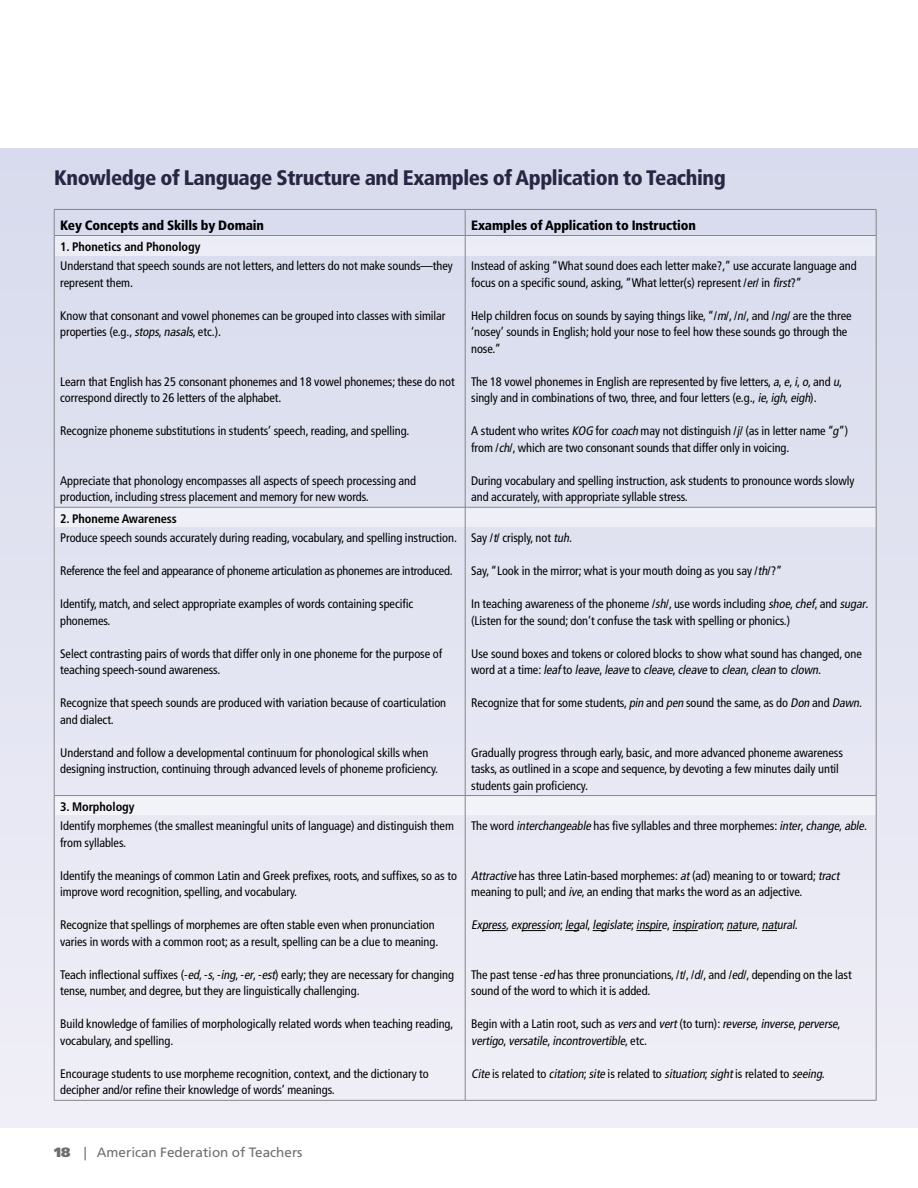
<style>
.page{position:relative;width:918px;height:1188px;background:#fff}
.page>*{position:absolute;margin:0;border:0;box-sizing:border-box;transform-origin:0 0}
.t1{font:900 condensed 21px "Frutiger LT Std";letter-spacing:-.02em;color:#292644}
.t2{font:900 condensed 13.5px "Frutiger LT Std";letter-spacing:-.01em;color:#000}
.t3{font:13.5px "Frutiger LT Std";color:#6d6e71}
.t4{font:condensed 12.3px/16.5px "Frutiger LT Std";letter-spacing:-.005em;color:#000}
.t5{font:italic condensed 12.3px/16.5px "Frutiger LT Std";color:#000}
.t6{font:700 condensed 12.3px "Frutiger LT Std";letter-spacing:-.005em;color:#000}
.s1{font-style:italic}
.s2{font-style:normal}
.s3{font-weight:900}
</style>
<div class="page">
<div style="left:0;top:148px;width:918px;height:979px;background:#e3e4f2"></div>
<div style="left:55px;top:236px;width:820px;height:20px;background:#ecedf6"></div>
<div style="left:55px;top:507px;width:820px;height:20px;background:#eff0f7"></div>
<div style="left:55px;top:795px;width:820px;height:20px;background:#f2f3f8"></div>
<hr style="left:54px;top:209px;width:411px;height:1px;background:#848688">
<svg style="left:54px;top:210px;width:1px;height:25px"></svg>
<hr style="left:465px;top:209px;width:411px;height:1px;background:#848688">
<svg style="left:465px;top:210px;width:1px;height:25px"></svg>
<svg style="left:876px;top:210px;width:1px;height:25px"></svg>
<hr style="left:54px;top:235px;width:411px;height:1px;background:#848688">
<hr style="left:54px;top:236px;width:1px;height:271px;background:#848688">
<hr style="left:465px;top:235px;width:411px;height:1px;background:#848688">
<hr style="left:465px;top:236px;width:1px;height:271px;background:#848688">
<hr style="left:876px;top:236px;width:1px;height:271px;background:#848688">
<hr style="left:54px;top:507px;width:411px;height:1px;background:#848688">
<hr style="left:54px;top:507px;width:1px;height:288px;background:#848688">
<hr style="left:465px;top:507px;width:411px;height:1px;background:#848688">
<hr style="left:465px;top:507px;width:1px;height:288px;background:#848688">
<hr style="left:876px;top:507px;width:1px;height:288px;background:#848688">
<hr style="left:54px;top:795px;width:411px;height:1px;background:#848688">
<hr style="left:54px;top:796px;width:1px;height:304px;background:#848688">
<hr style="left:465px;top:795px;width:411px;height:1px;background:#848688">
<hr style="left:465px;top:796px;width:1px;height:304px;background:#848688">
<hr style="left:876px;top:796px;width:1px;height:304px;background:#848688">
<hr style="left:54px;top:1100px;width:411px;height:1px;background:#848688">
<hr style="left:465px;top:1100px;width:411px;height:1px;background:#848688">
<svg style="left:482px;top:930px;width:24px;height:1px"></svg>
<svg style="left:522px;top:930px;width:24px;height:1px"></svg>
<svg style="left:565px;top:930px;width:14px;height:1px"></svg>
<svg style="left:593px;top:930px;width:14px;height:1px"></svg>
<svg style="left:636px;top:930px;width:26px;height:1px"></svg>
<svg style="left:673px;top:930px;width:25px;height:1px"></svg>
<svg style="left:727px;top:930px;width:15px;height:1px"></svg>
<svg style="left:762px;top:930px;width:15px;height:1px"></svg>
<h1 class="t1" style="left:54px;top:165px;width:673px">Knowledge of Language Structure and Examples of Application to Teaching</h1>
<p class="t2" style="left:60px;top:217px;width:205px">Key Concepts and Skills by Domain</p>
<p class="t2" style="left:471px;top:217px;width:226px">Examples of Application to Instruction</p>
<p class="t6" style="left:60px;top:239px;width:142px">1. Phonetics and Phonology</p>
<p class="t4" style="left:60px;top:258px;width:394px">Understand that speech sounds are not letters, and letters do not make sounds—they represent them.</p>
<p class="t4" style="left:60px;top:307px;width:387px">Know that consonant and vowel phonemes can be grouped into classes with similar properties (e.g., <span class="s1">stops</span>, <span class="s1">nasals</span>, etc.).</p>
<p class="t4" style="left:60px;top:373px;width:396px">Learn that English has 25 consonant phonemes and 18 vowel phonemes; these do not correspond directly to 26 letters of the alphabet.</p>
<p class="t4" style="left:60px;top:423px;width:351px">Recognize phoneme substitutions in students’ speech, reading, and spelling.</p>
<p class="t4" style="left:60px;top:472px;width:357px">Appreciate that phonology encompasses all aspects of speech processing and production, including stress placement and memory for new words.</p>
<p class="t4" style="left:471px;top:258px;width:387px">Instead of asking “What sound does each letter make?,” use accurate language and focus on a specific sound, asking, “What letter(s) represent /<span class="s1">er</span>/ in <span class="s1">first</span>?”</p>
<p class="t4" style="left:471px;top:307px;width:382px">Help children focus on sounds by saying things like, “/<span class="s1">m</span>/, /<span class="s1">n</span>/, and /<span class="s1">ng</span>/ are the three ‘nosey’ sounds in English; hold your nose to feel how these sounds go through the nose.”</p>
<p class="t4" style="left:471px;top:373px;width:372px">The 18 vowel phonemes in English are represented by five letters, <span class="s1">a</span>, <span class="s1">e</span>, <span class="s1">i</span>, <span class="s1">o</span>, and <span class="s1">u</span>, singly and in combinations of two, three, and four letters (e.g., <span class="s1">ie</span>, <span class="s1">igh</span>, <span class="s1">eigh</span>).</p>
<p class="t4" style="left:471px;top:423px;width:379px">A student who writes <span class="s1">KOG</span> for <span class="s1">coach</span> may not distinguish /<span class="s1">j</span>/ (as in letter name “<span class="s1">g</span>”) from /<span class="s1">ch</span>/, which are two consonant sounds that differ only in voicing.</p>
<p class="t4" style="left:471px;top:472px;width:385px">During vocabulary and spelling instruction, ask students to pronounce words slowly and accurately, with appropriate syllable stress.</p>
<p class="t6" style="left:60px;top:511px;width:118px">2. Phoneme Awareness</p>
<p class="t4" style="left:60px;top:530px;width:398px">Produce speech sounds accurately during reading, vocabulary, and spelling instruction.</p>
<p class="t4" style="left:60px;top:563px;width:394px">Reference the feel and appearance of phoneme articulation as phonemes are introduced.</p>
<p class="t4" style="left:60px;top:596px;width:355px">Identify, match, and select appropriate examples of words containing specific phonemes.</p>
<p class="t4" style="left:60px;top:645px;width:383px">Select contrasting pairs of words that differ only in one phoneme for the purpose of teaching speech-sound awareness.</p>
<p class="t4" style="left:60px;top:695px;width:388px">Recognize that speech sounds are produced with variation because of coarticulation and dialect.</p>
<p class="t4" style="left:60px;top:744px;width:379px">Understand and follow a developmental continuum for phonological skills when designing instruction, continuing through advanced levels of phoneme proficiency.</p>
<p class="t6" style="left:60px;top:799px;width:76px">3. Morphology</p>
<p class="t4" style="left:60px;top:818px;width:395px">Identify morphemes (the smallest meaningful units of language) and distinguish them from syllables.</p>
<p class="t4" style="left:60px;top:867px;width:398px">Identify the meanings of common Latin and Greek prefixes, roots, and suffixes, so as to improve word recognition, spelling, and vocabulary.</p>
<p class="t4" style="left:60px;top:917px;width:380px">Recognize that spellings of morphemes are often stable even when pronunciation varies in words with a common root; as a result, spelling can be a clue to meaning.</p>
<p class="t4" style="left:60px;top:966px;width:395px">Teach inflectional suffixes (-<span class="s1">ed</span>, -<span class="s1">s</span>, -<span class="s1">ing</span>, -<span class="s1">er</span>, -<span class="s1">est</span>) early; they are necessary for changing tense, number, and degree, but they are linguistically challenging.</p>
<p class="t4" style="left:60px;top:1016px;width:395px">Build knowledge of families of morphologically related words when teaching reading, vocabulary, and spelling.</p>
<p class="t4" style="left:60px;top:1065px;width:370px">Encourage students to use morpheme recognition, context, and the dictionary to decipher and/or refine their knowledge of words’ meanings.</p>
<p class="t4" style="left:471px;top:530px;width:102px">Say /<span class="s1">t</span>/ crisply, not <span class="s1">tuh</span>.</p>
<p class="t4" style="left:471px;top:563px;width:313px">Say, “Look in the mirror; what is your mouth doing as you say /<span class="s1">th</span>/?”</p>
<p class="t4" style="left:471px;top:596px;width:399px">In teaching awareness of the phoneme /<span class="s1">sh</span>/, use words including <span class="s1">shoe</span>, <span class="s1">chef</span>, and <span class="s1">sugar</span>. (Listen for the sound; don’t confuse the task with spelling or phonics.)</p>
<p class="t4" style="left:471px;top:645px;width:392px">Use sound boxes and tokens or colored blocks to show what sound has changed, one w o r d a t a t i m e : <span class="s1">leaf</span> t o <span class="s1">leave</span>, <span class="s1">leave</span> t o <span class="s1">cleave</span>, <span class="s1">cleave</span> t o <span class="s1">clean</span>, <span class="s1">clean</span> t o <span class="s1">clown</span>.</p>
<p class="t4" style="left:471px;top:695px;width:392px">Recognize that for some students, <span class="s1">pin</span> and <span class="s1">pen</span> sound the same, as do <span class="s1">Don</span> and <span class="s1">Dawn</span>.</p>
<p class="t4" style="left:471px;top:744px;width:373px">Gradually progress through early, basic, and more advanced phoneme awareness tasks, as outlined in a scope and sequence, by devoting a few minutes daily until students gain proficiency.</p>
<p class="t4" style="left:471px;top:818px;width:397px">The word <span class="s1">interchangeable</span> has five syllables and three morphemes: <span class="s1">inter</span>, <span class="s1">change</span>, <span class="s1">able</span>.</p>
<p class="t4" style="left:471px;top:867px;width:372px"><span class="s1">Attractive</span> has three Latin-based morphemes: <span class="s1">at</span>(ad) meaning to or toward; <span class="s1">tract </span>meaning to pull; and <span class="s1">ive</span>, an ending that marks the word as an adjective.</p>
<p class="t5" style="left:471px;top:917px;width:328px">Express<span class="s2">,</span> expression<span class="s2">;</span> legal<span class="s2">,</span> legislate<span class="s2">;</span> inspire<span class="s2">,</span> inspiration<span class="s2">;</span> nature<span class="s2">,</span> natural<span class="s2">.</span></p>
<p class="t4" style="left:471px;top:966px;width:382px">The past tense -<span class="s1">ed</span> has three pronunciations, /<span class="s1">t</span>/, /<span class="s1">d</span>/, and /<span class="s1">ed</span>/, depending on the last sound of the word to which it is added.</p>
<p class="t5" style="left:471px;top:1016px;width:371px"><span class="s2">Begin with a Latin root, such as</span> vers<span class="s2">and</span> vert<span class="s2">(to turn):</span> reverse<span class="s2">,</span> inverse<span class="s2">,</span> perverse<span class="s2">, </span>vertigo<span class="s2">,</span> versatile<span class="s2">,</span> incontrovertible<span class="s2">, e t c .</span></p>
<p class="t5" style="left:471px;top:1065px;width:355px">Cite <span class="s2">i s r e l a t e d t o</span> citation<span class="s2">;</span> site <span class="s2">i s r e l a t e d t o</span> situation<span class="s2">;</span> sight<span class="s2">i s r e l a t e d t o</span> seeing<span class="s2">.</span></p>
<p class="t3" style="left:54px;top:1144px;width:250px"><span class="s3">18</span> | American Federation of Teachers</p>
</div>
